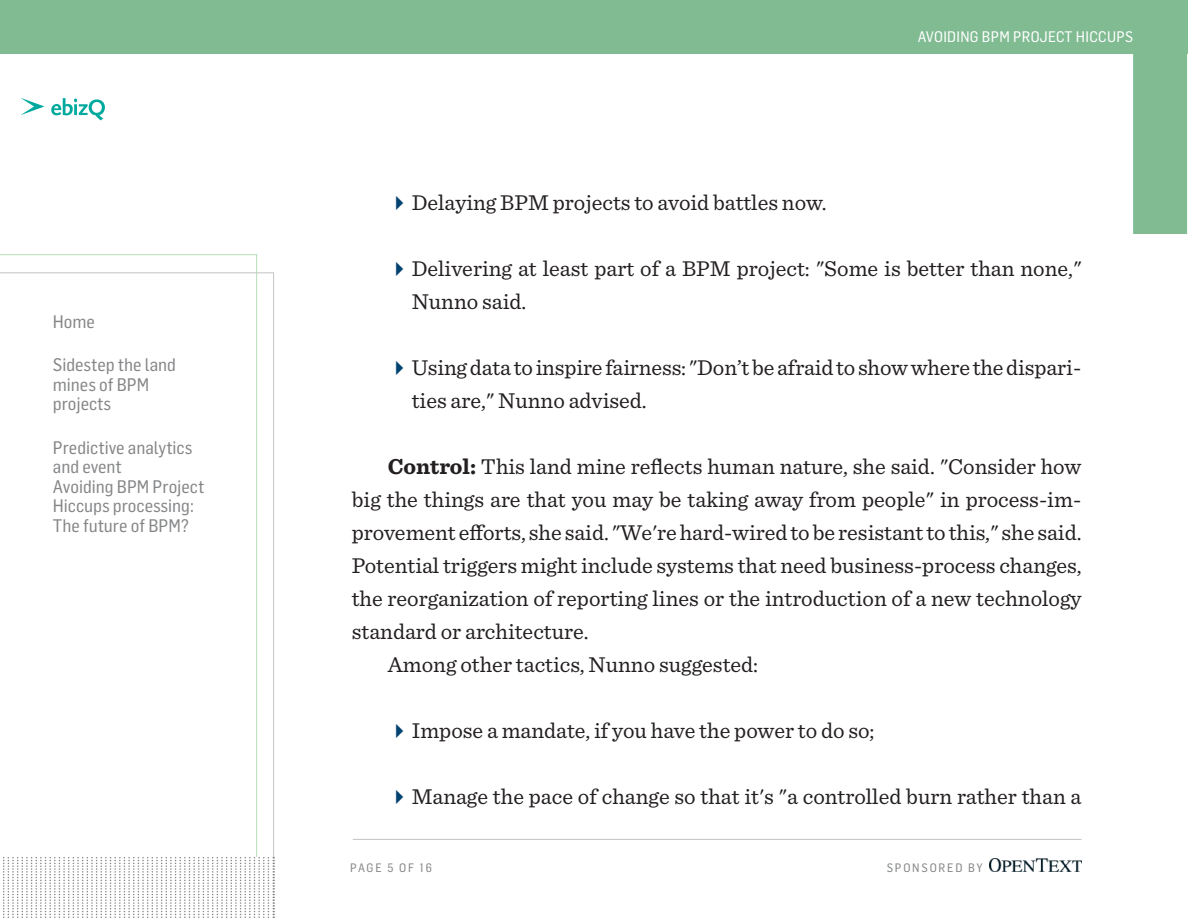
<style>
.page{position:relative;width:1188px;height:918px;background:#fff}
.page>*{position:absolute;margin:0;border:0;box-sizing:border-box;transform-origin:0 0}
.body_copy{font:22.5px/33px "Sentinel";color:#231f20}
.t1{font:17.85px/19.5px "Flama Semicondensed Basic";color:#858688}
.t2{font:15px "Flama Semicondensed Basic";letter-spacing:.02em;color:#fff}
.t3{font:12px "Flama Semicondensed Basic";letter-spacing:.15em;color:#858688}
.s1{font-weight:700}
</style>
<div class="page">
<svg style="left:0;top:272px;width:274px;height:585px"></svg>
<hr style="left:353px;top:839px;width:728px;height:1px;background:#c3c4c6">
<img style="left:990px;top:859px;width:92px;height:13px">
<div style="left:1133px;top:0;width:54px;height:234px;background:#80bb92"></div>
<div style="left:0;top:0;width:1188px;height:54px;background:#80bb92"></div>
<svg style="left:3px;top:857px;width:271px;height:61px"></svg>
<svg style="left:21px;top:98px;width:23px;height:17px"></svg>
<svg style="left:51px;top:98px;width:54px;height:22px"></svg>
<p class="t1" style="left:53px;top:311px;width:44px">Home</p>
<p class="t1" style="left:53px;top:354px;width:125px">Sidestep the land mines of BPM projects</p>
<p class="t1" style="left:53px;top:437px;width:153px">Predictive analytics and event<br>Avoiding BPM Project<br>Hiccups processing:<br>The future of BPM?</p>
<p class="body_copy" style="left:412px;top:185px;width:416px">Delaying BPM projects to avoid battles now.</p>
<p class="t2" style="left:918px;top:27px;width:217px">AVOIDING BPM PROJECT HICCUPS</p>
<p class="body_copy" style="left:412px;top:251px;width:671px">Delivering at least part of a BPM project: "Some is better than none,"<br>Nunno said.</p>
<p class="body_copy" style="left:412px;top:350px;width:671px">Using data to inspire fairness: "Don’t be afraid to show where the dispari&shy;ties are," Nunno advised.</p>
<p class="body_copy" style="left:352px;top:449px;width:731px;text-align:justify;text-indent:36px"><span class="s1">Control:</span> This land mine reflects human nature, she said. "Consider how big the things are that you may be taking away from people" in process-im&shy;provement efforts, she said. "We're hard-wired to be resistant to this," she said.<br>Potential triggers might include systems that need business-process changes, the reorganization of reporting lines or the introduction of a new technology standard or architecture.</p>
<p class="body_copy" style="left:388px;top:647px;width:372px">Among other tactics, Nunno suggested:</p>
<p class="body_copy" style="left:412px;top:713px;width:464px">Impose a mandate, if you have the power to do so;</p>
<p class="body_copy" style="left:412px;top:779px;width:671px">Manage the pace of change so that it's "a controlled burn rather than a</p>
<p class="t3" style="left:350px;top:860px;width:83px">PAGE 5 OF 16</p>
<p class="t3" style="left:887px;top:860px;width:98px">SPONSORED BY</p>
</div>
